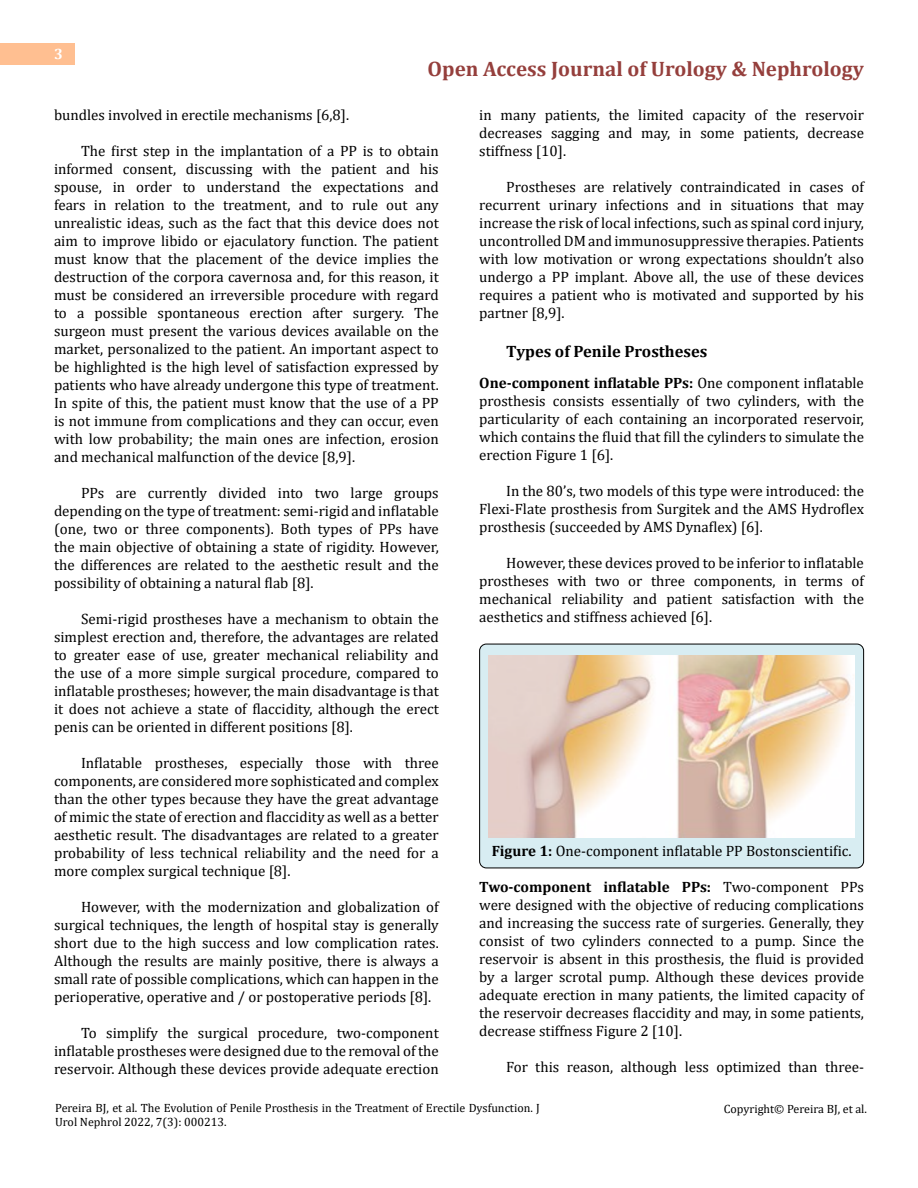
<style>
.page{position:relative;width:918px;height:1188px;background:#fff}
.page>*{position:absolute;margin:0;border:0;box-sizing:border-box;transform-origin:0 0}
.t1{font:700 21px "Cambria";color:#953f3c}
.t2{font:700 16.5px "Cambria";color:#000}
.t3{font:15px/18px "Cambria";color:#000;text-align:justify}
.t4{font:700 15px "Cambria";color:#fff}
.t5{font:12px/14.4px "Cambria";color:#000}
.s1{font-weight:700}
</style>
<div class="page">
<div style="left:0;top:43px;width:75px;height:21px;background:#ffbf91"></div>
<div style="left:480px;top:644px;width:384px;height:224px;background:#d8edf2;border-radius:7px"></div>
<div style="left:479px;top:644px;width:385px;height:224px;border:1px solid #000;border-radius:7px"></div>
<img style="left:489px;top:655px;width:365px;height:183px">
<p class="t4" style="left:54px;top:44px;width:10px">3</p>
<h1 class="t1" style="left:428px;top:54px;width:438px">Open Access Journal of Urology &amp; Nephrology</h1>
<p class="t3" style="left:54px;top:105px;width:297px">bundles involved in erectile mechanisms [6,8].</p>
<p class="t3" style="left:54px;top:141px;width:386px;text-indent:27px">The first step in the implantation of a PP is to obtain informed consent, discussing with the patient and his spouse, in order to understand the expectations and fears in relation to the treatment, and to rule out any unrealistic ideas, such as the fact that this device does not aim to improve libido or ejaculatory function. The patient must know that the placement of the device implies the destruction of the corpora cavernosa and, for this reason, it must be considered an irreversible procedure with regard to a possible spontaneous erection after surgery. The surgeon must present the various devices available on the market, personalized to the patient. An important aspect to be highlighted is the high level of satisfaction expressed by patients who have already undergone this type of treatment.<br>In spite of this, the patient must know that the use of a PP is not immune from complications and they can occur, even with low probability; the main ones are infection, erosion and mechanical malfunction of the device [8,9].</p>
<p class="t3" style="left:54px;top:483px;width:386px;text-indent:27px">PPs are currently divided into two large groups depending on the type of treatment: semi-rigid and inflatable (one, two or three components). Both types of PPs have the main objective of obtaining a state of rigidity. However, the differences are related to the aesthetic result and the possibility of obtaining a natural flab [8].</p>
<p class="t3" style="left:54px;top:609px;width:386px;text-indent:27px">Semi-rigid prostheses have a mechanism to obtain the simplest erection and, therefore, the advantages are related to greater ease of use, greater mechanical reliability and the use of a more simple surgical procedure, compared to inflatable prostheses; however, the main disadvantage is that it does not achieve a state of flaccidity, although the erect penis can be oriented in different positions [8].</p>
<p class="t3" style="left:54px;top:753px;width:386px;text-indent:27px">Inflatable prostheses, especially those with three components, are considered more sophisticated and complex than the other types because they have the great advantage of mimic the state of erection and flaccidity as well as a better aesthetic result. The disadvantages are related to a greater probability of less technical reliability and the need for a more complex surgical technique [8].</p>
<p class="t3" style="left:54px;top:897px;width:386px;text-indent:27px">However, with the modernization and globalization of surgical techniques, the length of hospital stay is generally short due to the high success and low complication rates.<br>Although the results are mainly positive, there is always a small rate of possible complications, which can happen in the perioperative, operative and / or postoperative periods [8].</p>
<p class="t3" style="left:54px;top:1023px;width:386px;text-indent:27px">To simplify the surgical procedure, two-component inflatable prostheses were designed due to the removal of the reservoir. Although these devices provide adequate erection</p>
<p class="t3" style="left:479px;top:105px;width:386px">in many patients, the limited capacity of the reservoir decreases sagging and may, in some patients, decrease stiffness [10].</p>
<p class="t3" style="left:479px;top:177px;width:386px;text-indent:27px">Prostheses are relatively contraindicated in cases of recurrent urinary infections and in situations that may increase the risk of local infections, such as spinal cord injury, uncontrolled DM and immunosuppressive therapies. Patients with low motivation or wrong expectations shouldn’t also undergo a PP implant. Above all, the use of these devices requires a patient who is motivated and supported by his partner [8,9].</p>
<p class="t2" style="left:506px;top:339px;width:203px">Types of Penile Prostheses</p>
<p class="t3" style="left:479px;top:374px;width:386px"><span class="s1">One-component inflatable PPs:</span> One component inflatable prosthesis consists essentially of two cylinders, with the particularity of each containing an incorporated reservoir, which contains the fluid that fill the cylinders to simulate the erection Figure 1 [6].</p>
<p class="t3" style="left:479px;top:482px;width:386px;text-indent:27px">In the 80’s, two models of this type were introduced: the Flexi-Flate prosthesis from Surgitek and the AMS Hydroflex prosthesis (succeeded by AMS Dynaflex) [6].</p>
<p class="t3" style="left:479px;top:554px;width:386px;text-indent:27px">However, these devices proved to be inferior to inflatable prostheses with two or three components, in terms of mechanical reliability and patient satisfaction with the aesthetics and stiffness achieved [6].</p>
<p class="t3" style="left:492px;top:842px;width:361px"><span class="s1">Figure 1:</span> One-component inflatable PP Bostonscientific.</p>
<p class="t3" style="left:479px;top:878px;width:386px"><span class="s1">Two-component inflatable PPs:</span> Two-component PPs were designed with the objective of reducing complications and increasing the success rate of surgeries. Generally, they consist of two cylinders connected to a pump. Since the reservoir is absent in this prosthesis, the fluid is provided by a larger scrotal pump. Although these devices provide adequate erection in many patients, the limited capacity of the reservoir decreases flaccidity and may, in some patients, decrease stiffness Figure 2 [10].</p>
<p class="t3" style="left:506px;top:1058px;width:359px">For this reason, although less optimized than three-</p>
<p class="t5" style="left:55px;top:1100px;width:486px">Pereira BJ, et al. The Evolution of Penile Prosthesis in the Treatment of Erectile Dysfunction. J<br>Urol Nephrol 2022, 7(3): 000213.</p>
<p class="t5" style="left:724px;top:1102px;width:145px">Copyright© Pereira BJ, et al.</p>
</div>
